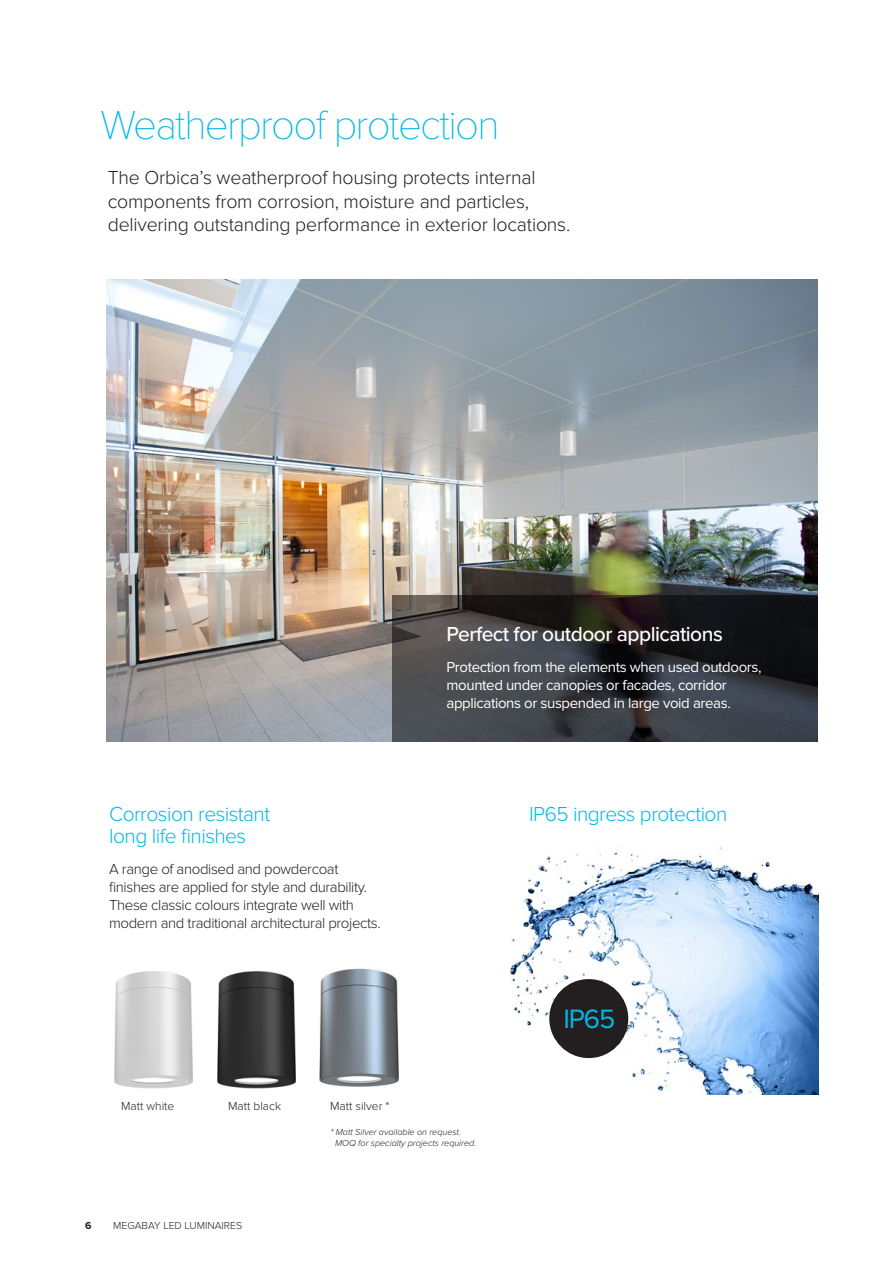
<style>
.page{position:relative;width:893px;height:1263px;background:#fff}
.page>*{position:absolute;margin:0;border:0;box-sizing:border-box;transform-origin:0 0}
.t1{font:100 42px "Proxima Nova T";letter-spacing:-.04em;color:#00b9e5}
.t2{font:27.6px "Proxima Nova";color:#00b9e5}
.t3{font:300 21px "Proxima Nova";letter-spacing:-.025em;color:#00b9e5}
.t4{font:500 21px "Proxima Nova";letter-spacing:-.025em;color:#fff}
.t5{font:300 19.5px/23.4px "Proxima Nova";letter-spacing:-.01em;color:#231f20}
.t6{font:300 15px/18px "Proxima Nova";letter-spacing:-.025em;color:#231f20}
.t7{font:15px/18px "Proxima Nova";letter-spacing:-.025em;color:#fff}
.t8{font:300 12px "Proxima Nova";color:#231f20}
.t9{font:300 10.5px "Proxima Nova";color:#231f20}
.t10{font:700 10.5px "Proxima Nova";color:#231f20}
.t11{font:italic 300 9px/10.8px "Proxima Nova";color:#231f20}
</style>
<div class="page">
<img style="left:510px;top:847px;width:308px;height:248px">
<div style="left:549px;top:979px;width:79px;height:79px;background:#231f20;border-radius:50%"></div>
<img style="left:106px;top:280px;width:711px;height:462px">
<img style="left:217px;top:971px;width:79px;height:118px">
<img style="left:319px;top:968px;width:80px;height:119px">
<img style="left:114px;top:971px;width:79px;height:118px">
<svg style="left:392px;top:595px;width:425px;height:147px;background:#333538"></svg>
<p class="t1" style="left:101px;top:101px;width:400px">Weatherproof protection</p>
<p class="t5" style="left:108px;top:166px;width:464px">The Orbica’s weatherproof housing protects internal components from corrosion, moisture and particles, delivering outstanding performance in exterior locations.</p>
<p class="t4" style="left:446px;top:618px;width:278px">Perfect for outdoor applications</p>
<p class="t7" style="left:446px;top:658px;width:317px">Protection from the elements when used outdoors, mounted under canopies or facades, corridor applications or suspended in large void areas.</p>
<p class="t3" style="left:109px;top:802px;width:163px">Corrosion resistant</p>
<p class="t3" style="left:529px;top:802px;width:200px">IP65 ingress protection</p>
<p class="t3" style="left:109px;top:824px;width:139px">long life finishes</p>
<p class="t6" style="left:109px;top:860px;width:273px">A range of anodised and powdercoat finishes are applied for style and durability.<br>These classic colours integrate well with modern and traditional architectural projects.</p>
<p class="t8" style="left:121px;top:1099px;width:55px">Matt white</p>
<p class="t8" style="left:228px;top:1099px;width:55px">Matt black</p>
<p class="t8" style="left:330px;top:1099px;width:61px">Matt silver *</p>
<p class="t11" style="left:335px;top:1127px;width:143px;text-indent:-5px">* Matt Silver available on request.<br>MOQ for specialty projects required.</p>
<p class="t10" style="left:85px;top:1219px;width:8px">6</p>
<p class="t9" style="left:113px;top:1219px;width:131px">MEGABAY LED LUMINAIRES</p>
<p class="t2" style="left:563px;top:1003px;width:53px">IP65</p>
</div>
